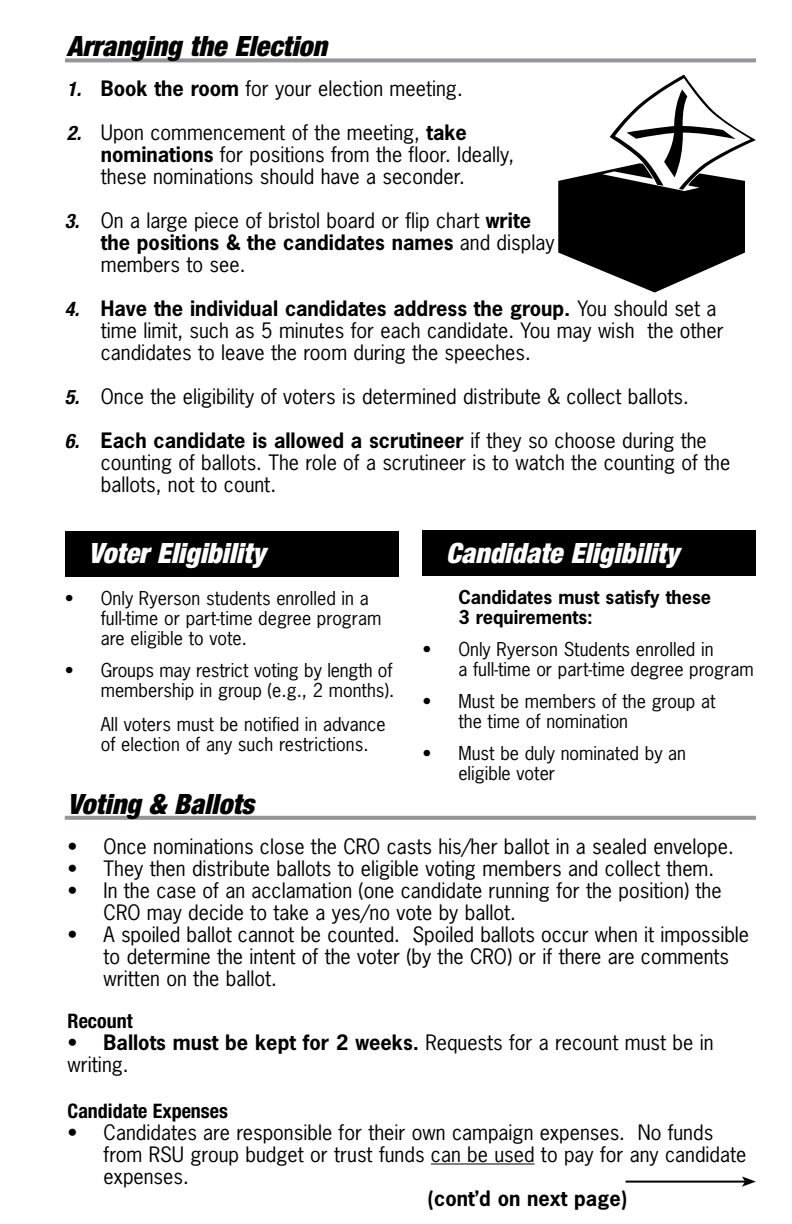
<style>
.page{position:relative;width:792px;height:1224px;background:#fff}
.page>*{position:absolute;margin:0;border:0;box-sizing:border-box;transform-origin:0 0}
.t1{font:italic 900 condensed 28px "Helvetica Neue LT Std";color:#fff}
.t2{font:italic 900 condensed 28px "Helvetica Neue LT Std";color:#000}
.t3{font:20px/22px "News Gothic Std";color:#000}
.t4{font:700 condensed 20px "Helvetica Neue LT Std";color:#000}
.t5{font:700 20px "News Gothic Std";color:#000}
.t6{font:18px/20px "News Gothic Std";color:#000}
.t7{font:700 18px/20px "News Gothic Std";color:#000}
.s1{font-family:"Helvetica Neue LT Std";font-weight:700;font-style:italic;font-stretch:condensed}
.s2{font-weight:700}
</style>
<div class="page">
<svg style="left:65px;top:816px;width:691px;height:4px;background:#989a9d"></svg>
<svg style="left:65px;top:58px;width:691px;height:4px;background:#9d9fa2"></svg>
<div style="left:65px;top:532px;width:333px;height:45px;background:#000"></div>
<div style="left:422px;top:531px;width:334px;height:45px;background:#000"></div>
<hr style="left:431px;top:1163px;width:104px;height:1px;background:#000">
<hr style="left:626px;top:1181px;width:119px;height:2px;background:#000">
<svg style="left:742px;top:1176px;width:14px;height:11px"></svg>
<svg style="left:558px;top:75px;width:198px;height:218px"></svg>
<h1 class="t2" style="left:67px;top:29px;width:262px">Arranging the Election</h1>
<p class="t3" style="left:67px;top:77px;width:397px"><span class="s1">1.</span> <span class="s2">Book the room</span> for your election meeting.</p>
<p class="t3" style="left:101px;top:121px;width:415px;text-indent:-34px"><span class="s1">2.</span> Upon commencement of the meeting, <span class="s2">take nominations</span> for positions from the floor. Ideally, these nominations should have a seconder.</p>
<p class="t3" style="left:101px;top:209px;width:455px;text-indent:-36px"><span class="s1">3.</span> On a large piece of bristol board or flip chart <span class="s2">write the positions &amp; the candidates names</span> and display members to see.</p>
<p class="t3" style="left:101px;top:297px;width:624px;text-indent:-36px"><span class="s1">4.</span> <span class="s2">Have the individual candidates address the group.</span> You should set a time limit, such as 5 minutes for each candidate. You may wish the other candidates to leave the room during the speeches.</p>
<p class="t3" style="left:65px;top:385px;width:625px"><span class="s1">5.</span> Once the eligibility of voters is determined distribute &amp; collect ballots.</p>
<p class="t3" style="left:101px;top:429px;width:631px;text-indent:-36px"><span class="s1">6.</span> <span class="s2">Each candidate is allowed a scrutineer</span> if they so choose during the counting of ballots. The role of a scrutineer is to watch the counting of the ballots, not to count.</p>
<h1 class="t1" style="left:89px;top:536px;width:178px">Voter Eligibility</h1>
<h1 class="t1" style="left:446px;top:535px;width:234px">Candidate Eligibility</h1>
<p class="t7" style="left:458px;top:586px;width:254px">Candidates must satisfy these<br>3 requirements:</p>
<p class="t6" style="left:458px;top:639px;width:297px;text-indent:-36px">• Only Ryerson Students enrolled in<br>a full-time or part-time degree program</p>
<p class="t6" style="left:458px;top:691px;width:259px;text-indent:-36px">• Must be members of the group at the time of nomination</p>
<p class="t6" style="left:458px;top:743px;width:229px;text-indent:-36px">• Must be duly nominated by an eligible voter</p>
<h1 class="t2" style="left:68px;top:787px;width:188px">Voting &amp; Ballots</h1>
<p class="t3" style="left:68px;top:835px;width:668px">• Once nominations close the CRO casts his/her ballot in a sealed envelope.</p>
<p class="t3" style="left:68px;top:857px;width:648px">• They then distribute ballots to eligible voting members and collect them.</p>
<p class="t3" style="left:104px;top:879px;width:620px;text-indent:-36px">• In the case of an acclamation (one candidate running for the position) the<br>CRO may decide to take a yes/no vote by ballot.</p>
<p class="t3" style="left:104px;top:923px;width:647px;text-indent:-36px">• A spoiled ballot cannot be counted. Spoiled ballots occur when it impossible to determine the intent of the voter (by the CRO) or if there are comments written on the ballot.</p>
<p class="t4" style="left:68px;top:1009px;width:67px">Recount</p>
<p class="t3" style="left:68px;top:1031px;width:648px">• <span class="s2">Ballots must be kept for 2 weeks.</span> Requests for a recount must be in writing.</p>
<p class="t4" style="left:68px;top:1099px;width:162px">Candidate Expenses</p>
<p class="t3" style="left:104px;top:1121px;width:644px;text-indent:-36px">• Candidates are responsible for their own campaign expenses. No funds from RSU group budget or trust funds can be used to pay for any candidate expenses.</p>
<p class="t5" style="left:428px;top:1185px;width:201px">(cont’d on next page)</p>
<p class="t6" style="left:101px;top:588px;width:282px;text-indent:-36px">• Only Ryerson students enrolled in a full-time or part-time degree program are eligible to vote.</p>
<p class="t6" style="left:65px;top:660px;width:331px;text-align:right">• Groups may restrict voting by length of membership in group (e.g., 2 months).</p>
<p class="t6" style="left:101px;top:714px;width:287px">All voters must be notified in advance of election of any such restrictions.</p>
</div>
